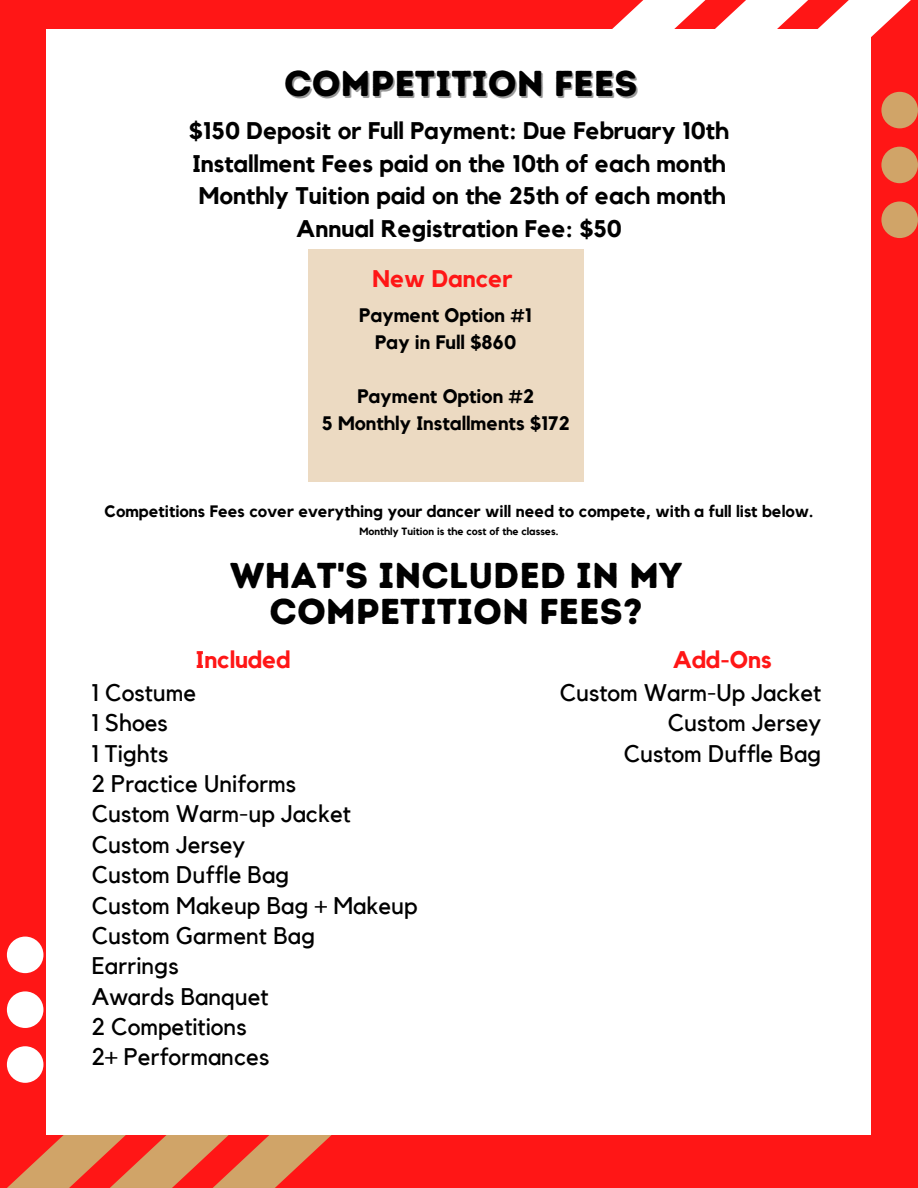
<style>
.page{position:relative;width:918px;height:1188px;background:#ff1616}
.page>*{position:absolute;margin:0;border:0;box-sizing:border-box;transform-origin:0 0}
.t1{font:36px/36px "Intro Rust Base";color:#000;text-align:center}
.t2{font:24px/30.3px "Kollektif";color:#000}
.t3{font:700 24px/32.7px "Kollektif";color:#000;text-align:center}
.t4{font:700 24px "Kollektif";color:#ff1616}
.t5{font:700 19.5px/27px "Kollektif";color:#000;text-align:center}
.t6{font:700 16.5px "Kollektif";color:#000}
.t7{font:700 10.5px "Kollektif";color:#000}
</style>
<div class="page">
<svg style="left:7px;top:1095px;width:325px;height:93px"></svg>
<svg style="left:7px;top:937px;width:36px;height:146px"></svg>
<div style="left:47px;top:29px;width:824px;height:1106px;background:#fff"></div>
<svg style="left:612px;top:0;width:306px;height:238px"></svg>
<div style="left:308px;top:250px;width:275px;height:232px;background:#ecdac2"></div>
<p class="t1" style="left:284px;top:66px;width:355px">COMPETITION FEES</p>
<h1 class="t3" style="left:189px;top:115px;width:541px">$150 Deposit or Full Payment: Due February 10th Installment Fees paid on the 10th of each month Monthly Tuition paid on the 25th of each month Annual Registration Fee: $50</h1>
<h4 class="t4" style="left:373px;top:268px;width:141px">New Dancer</h4>
<h2 class="t5" style="left:359px;top:303px;width:174px">Payment Option #1<br>Pay in Full $860</h2>
<h2 class="t5" style="left:322px;top:384px;width:249px">Payment Option #2<br>5 Monthly Installments $172</h2>
<h4 class="t6" style="left:105px;top:503px;width:710px">Competitions Fees cover everything your dancer will need to compete, with a full list below.</h4>
<p class="t7" style="left:359px;top:527px;width:201px">Monthly Tuition is the cost of the classes.</p>
<p class="t1" style="left:230px;top:558px;width:454px">WHAT'S INCLUDED IN MY<br>COMPETITION FEES?</p>
<h3 class="t4" style="left:196px;top:649px;width:96px">Included</h3>
<h3 class="t4" style="left:673px;top:649px;width:100px">Add-Ons</h3>
<p class="t2" style="left:92px;top:678px;width:327px">1 Costume<br>1 Shoes<br>1 Tights<br>2 Practice Uniforms<br>Custom Warm-up Jacket<br>Custom Jersey<br>Custom Duffle Bag<br>Custom Makeup Bag + Makeup<br>Custom Garment Bag<br>Earrings<br>Awards Banquet<br>2 Competitions<br>2+ Performances</p>
<h1 class="t2" style="left:560px;top:678px;width:263px;text-align:right">Custom Warm-Up Jacket<br>Custom Jersey<br>Custom Duffle Bag</h1>
</div>
